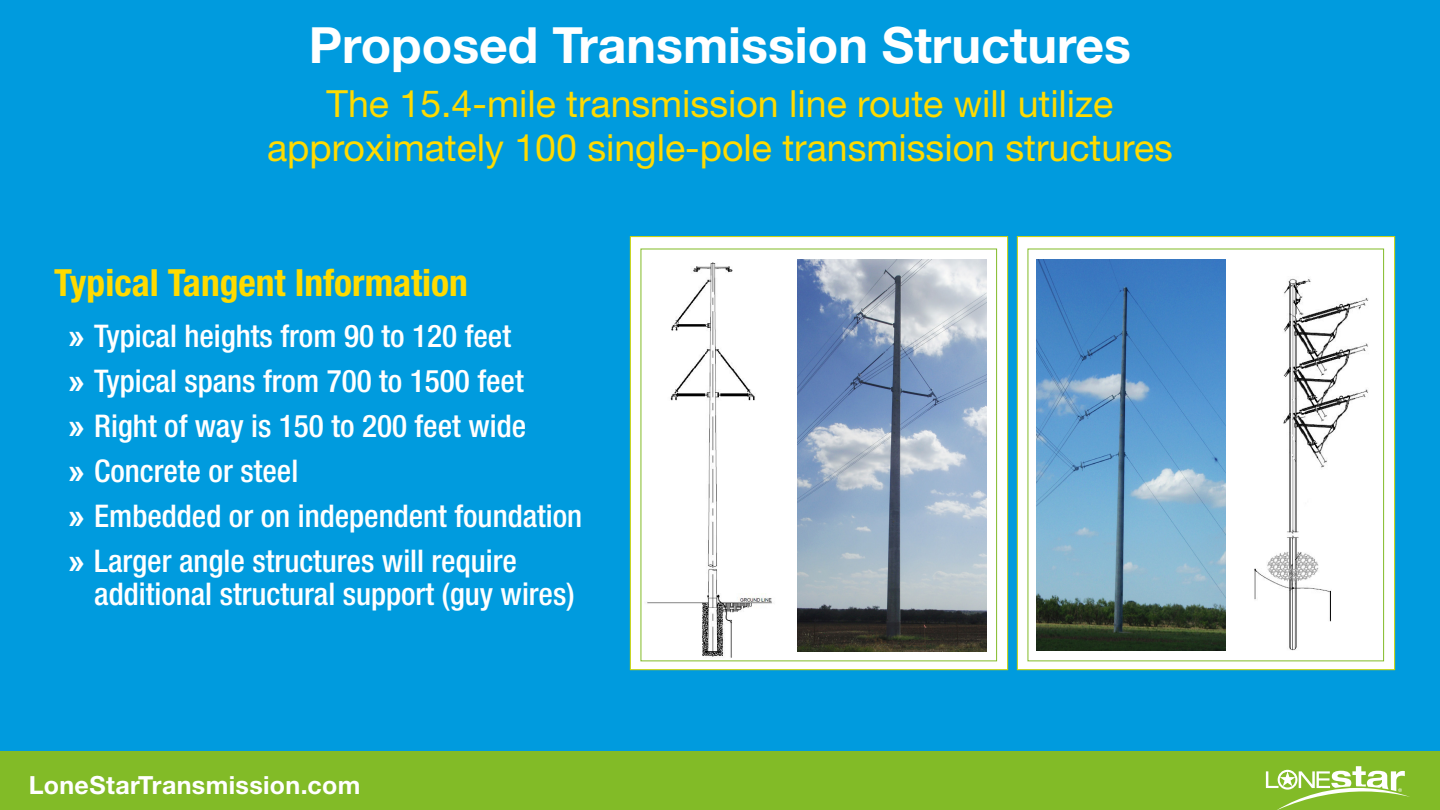
<style>
.page{position:relative;width:1440px;height:810px;background:#fff}
.page>*{position:absolute;margin:0;border:0;box-sizing:border-box;transform-origin:0 0}
.t1{font:700 50px "Helvetica Neue LT Std";color:#fff}
.t2{font:37.5px/43.8px "Helvetica Neue LT Std";color:#ffdb00;text-align:center}
.t3{font:700 condensed 37.5px "Helvetica Neue LT Std";color:#ffdb00}
.t4{font:500 condensed 31.25px/45px "Helvetica Neue LT Std";color:#fff}
.t5{font:700 25px "Helvetica Neue LT Std";letter-spacing:.015em;color:#fff}
.s1{font-family:"Arial";font-weight:700;font-stretch:normal}
</style>
<div class="page">
<div style="left:0;top:751px;width:1440px;height:59px;background:#82bb27"></div>
<div style="left:0;top:0;width:1440px;height:751px;background:#009bde"></div>
<svg style="left:1266px;top:766px;width:144px;height:44px"></svg>
<div style="left:630px;top:236px;width:378px;height:434px;background:#fff;border:1px solid #cfd400"></div>
<div style="left:1017px;top:236px;width:378px;height:434px;background:#fff;border:1px solid #cfd400"></div>
<img style="left:632px;top:248px;width:159px;height:421px">
<img style="left:1230px;top:278px;width:153px;height:384px">
<img style="left:797px;top:260px;width:189px;height:391px">
<img style="left:1037px;top:260px;width:189px;height:391px">
<h1 class="t1" style="left:309px;top:14px;width:824px">Proposed Transmission Structures</h1>
<p class="t2" style="left:267px;top:81px;width:907px">The 15.4-mile transmission line route will utilize approximately 100 single-pole transmission structures</p>
<p class="t3" style="left:54px;top:260px;width:416px">Typical Tangent Information</p>
<p class="t4" style="left:68px;top:313px;width:516px"><span class="s1">»</span> Typical heights from 90 to 120 feet<br><span class="s1">»</span> Typical spans from 700 to 1500 feet<br><span class="s1">»</span> Right of way is 150 to 200 feet wide<br><span class="s1">»</span> Concrete or steel<br><span class="s1">»</span> Embedded or on independent foundation <span class="s1">»</span> Larger angle structures will require</p>
<p class="t4" style="left:94px;top:571px;width:482px">additional structural support (guy wires)</p>
<p class="t5" style="left:29px;top:769px;width:333px">LoneStarTransmission.com</p>
</div>
